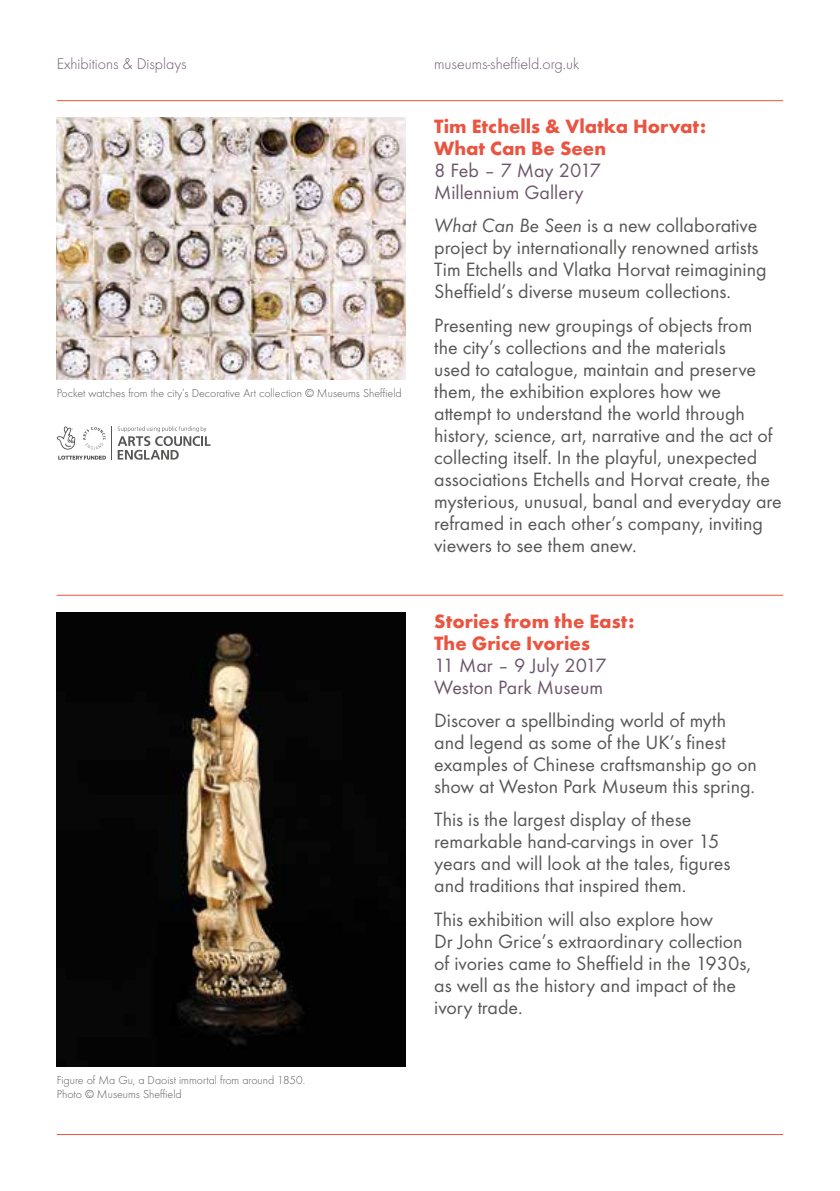
<style>
.page{position:relative;width:840px;height:1191px;background:#fff}
.page>*{position:absolute;margin:0;border:0;box-sizing:border-box;transform-origin:0 0}
.t1{font:20px/22px "Futura T";color:#575756}
.t2{font:700 20px/22px "Futura T";color:#ea5542}
.t3{font:20px/22px "Futura T";color:#6d556c}
.t4{font:300 16px "Futura T";color:#6d556c}
.t5{font:300 12px/14.4px "Futura T";color:#575756}
.s1{font-style:italic}
</style>
<div class="page">
<hr style="left:57px;top:1134px;width:725px;height:1px;background:#ea5542">
<hr style="left:57px;top:100px;width:725px;height:1px;background:#ea5542">
<hr style="left:57px;top:595px;width:725px;height:1px;background:#ea5542">
<img style="left:57px;top:118px;width:348px;height:262px">
<img style="left:57px;top:612px;width:348px;height:454px">
<svg style="left:83px;top:427px;width:23px;height:22px"></svg>
<svg style="left:118px;top:426px;width:92px;height:34px"></svg>
<hr style="left:111px;top:426px;width:1px;height:33px;background:#575756">
<svg style="left:58px;top:455px;width:48px;height:5px"></svg>
<svg style="left:57px;top:426px;width:18px;height:23px"></svg>
<p class="t4" style="left:57px;top:54px;width:131px">Exhibitions &amp; Displays</p>
<p class="t5" style="left:57px;top:386px;width:346px">Pocket watches from the city’s Decorative Art collection © Museums Sheffield</p>
<p class="t5" style="left:57px;top:1072px;width:250px">Figure of Ma Gu, a Daoist immortal from around 1850.<br>Photo © Museums Sheffield</p>
<p class="t4" style="left:434px;top:54px;width:147px">museums-sheffield.org.uk</p>
<p class="t2" style="left:434px;top:115px;width:273px">Tim Etchells &amp; Vlatka Horvat:<br>What Can Be Seen</p>
<p class="t3" style="left:434px;top:159px;width:168px">8 Feb – 7 May 2017<br>Millennium Gallery</p>
<p class="t1" style="left:434px;top:214px;width:334px"><span class="s1">What Can Be Seen</span> is a new collaborative project by internationally renowned artists Tim Etchells and Vlatka Horvat reimagining Sheffield’s diverse museum collections.</p>
<p class="t1" style="left:434px;top:314px;width:349px">Presenting new groupings of objects from<br>the city’s collections and the materials<br>used to catalogue, maintain and preserve them, the exhibition explores how we attempt to understand the world through history, science, art, narrative and the act of collecting itself. In the playful, unexpected associations Etchells and Horvat create, the mysterious, unusual, banal and everyday are reframed in each other’s company, inviting viewers to see them anew.</p>
<p class="t2" style="left:434px;top:610px;width:202px">Stories from the East:<br>The Grice Ivories</p>
<p class="t3" style="left:434px;top:653px;width:174px">11 Mar – 9 July 2017<br>Weston Park Museum</p>
<p class="t1" style="left:434px;top:709px;width:324px">Discover a spellbinding world of myth and legend as some of the UK’s finest examples of Chinese craftsmanship go on show at Weston Park Museum this spring.</p>
<p class="t1" style="left:434px;top:808px;width:298px">This is the largest display of these remarkable hand-carvings in over 15 years and will look at the tales, figures and traditions that inspired them.</p>
<p class="t1" style="left:434px;top:907px;width:318px">This exhibition will also explore how<br>Dr John Grice’s extraordinary collection of ivories came to Sheffield in the 1930s, as well as the history and impact of the ivory trade.</p>
</div>
